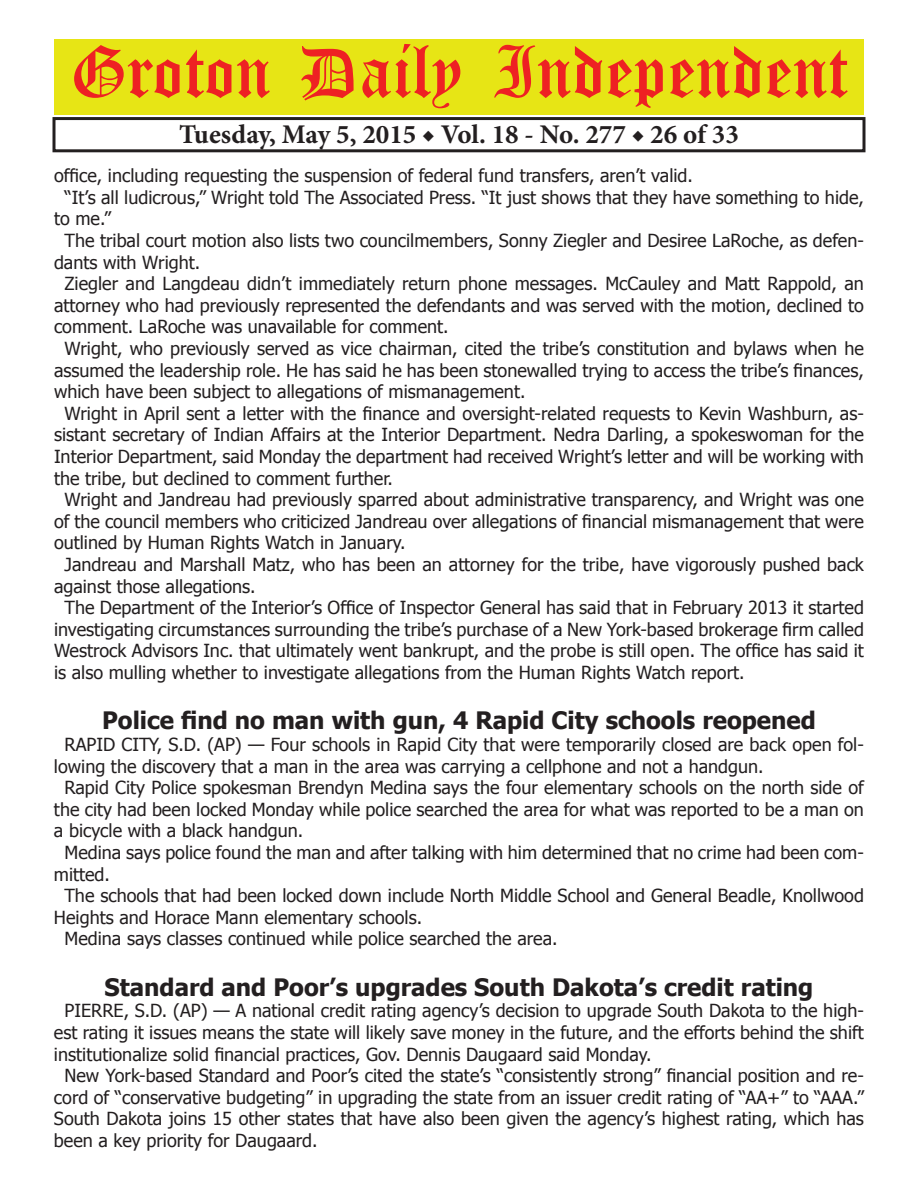
<style>
.page{position:relative;width:918px;height:1188px;background:#fff}
.page>*{position:absolute;margin:0;border:0;box-sizing:border-box;transform-origin:0 0}
.t1{font:54px "Old English Five";color:#ee2123}
.t2{font:700 27px "Minion Pro";color:#231f20}
.t3{font:700 24px "Tahoma";color:#231f20}
.t4{font:18px "Tahoma";color:#231f20}
</style>
<div class="page">
<div style="left:52px;top:117px;width:814px;height:35px;border:3px solid #231f20"></div>
<div style="left:54px;top:40px;width:810px;height:75px;background:#e7e515"></div>
<h1 class="t1" style="left:70px;top:47px;width:779px">Groton Daily Independent</h1>
<h2 class="t2" style="left:179px;top:116px;width:561px">Tuesday, May 5, 2015 ◆ Vol. 18 - No. 277 ◆ 26 of 33</h2>
<p class="t4" style="left:54px;top:164px;width:640px">office, including requesting the suspension of federal fund transfers, aren’t valid.</p>
<p class="t4" style="left:64px;top:185px;width:801px">“It’s all ludicrous,” Wright told The Associated Press. “It just shows that they have something to hide,</p>
<p class="t4" style="left:54px;top:207px;width:58px">to me.”</p>
<p class="t4" style="left:64px;top:228px;width:801px">The tribal court motion also lists two councilmembers, Sonny Ziegler and Desiree LaRoche, as defen-</p>
<p class="t4" style="left:54px;top:250px;width:148px">dants with Wright.</p>
<p class="t4" style="left:64px;top:272px;width:801px">Ziegler and Langdeau didn’t immediately return phone messages. McCauley and Matt Rappold, an</p>
<p class="t4" style="left:54px;top:293px;width:811px">attorney who had previously represented the defendants and was served with the motion, declined to</p>
<p class="t4" style="left:54px;top:315px;width:396px">comment. LaRoche was unavailable for comment.</p>
<p class="t4" style="left:64px;top:336px;width:801px">Wright, who previously served as vice chairman, cited the tribe’s constitution and bylaws when he</p>
<p class="t4" style="left:54px;top:358px;width:811px">assumed the leadership role. He has said he has been stonewalled trying to access the tribe’s finances,</p>
<p class="t4" style="left:54px;top:380px;width:473px">which have been subject to allegations of mismanagement.</p>
<p class="t4" style="left:64px;top:401px;width:801px">Wright in April sent a letter with the finance and oversight-related requests to Kevin Washburn, as-</p>
<p class="t4" style="left:54px;top:423px;width:811px">sistant secretary of Indian Affairs at the Interior Department. Nedra Darling, a spokeswoman for the</p>
<p class="t4" style="left:54px;top:444px;width:811px">Interior Department, said Monday the department had received Wright’s letter and will be working with</p>
<p class="t4" style="left:54px;top:466px;width:340px">the tribe, but declined to comment further.</p>
<p class="t4" style="left:64px;top:488px;width:801px">Wright and Jandreau had previously sparred about administrative transparency, and Wright was one</p>
<p class="t4" style="left:54px;top:509px;width:811px">of the council members who criticized Jandreau over allegations of financial mismanagement that were</p>
<p class="t4" style="left:54px;top:531px;width:353px">outlined by Human Rights Watch in January.</p>
<p class="t4" style="left:64px;top:552px;width:801px">Jandreau and Marshall Matz, who has been an attorney for the tribe, have vigorously pushed back</p>
<p class="t4" style="left:54px;top:574px;width:203px">against those allegations.</p>
<p class="t4" style="left:64px;top:596px;width:801px">The Department of the Interior’s Office of Inspector General has said that in February 2013 it started</p>
<p class="t4" style="left:54px;top:617px;width:811px">investigating circumstances surrounding the tribe’s purchase of a New York-based brokerage firm called</p>
<p class="t4" style="left:54px;top:639px;width:811px">Westrock Advisors Inc. that ultimately went bankrupt, and the probe is still open. The office has said it</p>
<p class="t4" style="left:54px;top:660px;width:692px">is also mulling whether to investigate allegations from the Human Rights Watch report.</p>
<h3 class="t3" style="left:102px;top:704px;width:715px">Police find no man with gun, 4 Rapid City schools reopened</h3>
<p class="t4" style="left:64px;top:732px;width:801px">RAPID CITY, S.D. (AP) — Four schools in Rapid City that were temporarily closed are back open fol-</p>
<p class="t4" style="left:54px;top:754px;width:711px">lowing the discovery that a man in the area was carrying a cellphone and not a handgun.</p>
<p class="t4" style="left:64px;top:776px;width:801px">Rapid City Police spokesman Brendyn Medina says the four elementary schools on the north side of</p>
<p class="t4" style="left:54px;top:797px;width:811px">the city had been locked Monday while police searched the area for what was reported to be a man on</p>
<p class="t4" style="left:54px;top:819px;width:251px">a bicycle with a black handgun.</p>
<p class="t4" style="left:64px;top:840px;width:801px">Medina says police found the man and after talking with him determined that no crime had been com-</p>
<p class="t4" style="left:54px;top:862px;width:58px">mitted.</p>
<p class="t4" style="left:64px;top:884px;width:801px">The schools that had been locked down include North Middle School and General Beadle, Knollwood</p>
<p class="t4" style="left:54px;top:905px;width:370px">Heights and Horace Mann elementary schools.</p>
<p class="t4" style="left:64px;top:927px;width:495px">Medina says classes continued while police searched the area.</p>
<h3 class="t3" style="left:105px;top:970px;width:710px">Standard and Poor’s upgrades South Dakota’s credit rating</h3>
<p class="t4" style="left:64px;top:999px;width:801px">PIERRE, S.D. (AP) — A national credit rating agency’s decision to upgrade South Dakota to the high-</p>
<p class="t4" style="left:54px;top:1020px;width:811px">est rating it issues means the state will likely save money in the future, and the efforts behind the shift</p>
<p class="t4" style="left:54px;top:1042px;width:599px">institutionalize solid financial practices, Gov. Dennis Daugaard said Monday.</p>
<p class="t4" style="left:64px;top:1064px;width:801px">New York-based Standard and Poor’s cited the state’s “consistently strong” financial position and re-</p>
<p class="t4" style="left:54px;top:1085px;width:811px">cord of “conservative budgeting” in upgrading the state from an issuer credit rating of “AA+” to “AAA.”</p>
<p class="t4" style="left:54px;top:1107px;width:811px">South Dakota joins 15 other states that have also been given the agency’s highest rating, which has</p>
<p class="t4" style="left:54px;top:1128px;width:265px">been a key priority for Daugaard.</p>
</div>
